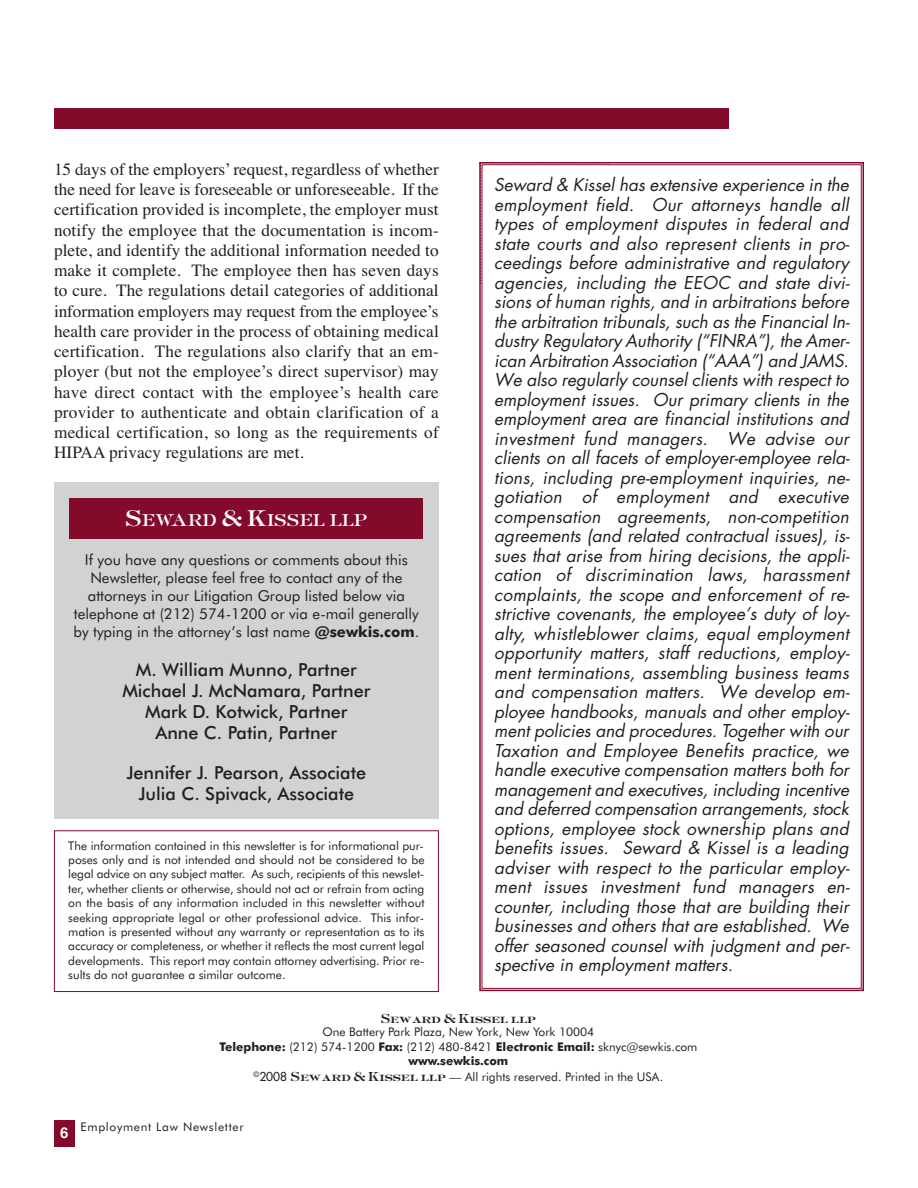
<style>
.page{position:relative;width:918px;height:1188px;background:#fff}
.page>*{position:absolute;margin:0;border:0;box-sizing:border-box;transform-origin:0 0}
.t1{font:500 18px/21px "Futura BT";color:#231f20;text-align:center}
.t2{font:italic 17.25px/19.5px "Futura";letter-spacing:.005em;color:#231f20;text-align:justify}
.t3{font:17.25px/20.2px "Times";letter-spacing:.005em;color:#231f20;text-align:justify}
.t4{font:15.75px "AT Sackers Heavy Roman";color:#fff}
.t5{font:15px/18px "Futura BT";color:#231f20;text-align:center}
.t6{font:700 15px "Helvetica";color:#fff}
.t7{font:12px/14.4px "Futura BT";color:#231f20;text-align:justify}
.t8{font:12px "Futura BT";letter-spacing:.06em;color:#231f20}
.t9{font:12px "AT Sackers Heavy Roman";color:#231f20}
.s1{font-size:21px}
.s2{font-weight:700}
.s3{font-family:"Futura"}
.s4{font-family:"AT Sackers Heavy Roman"}
</style>
<div class="page">
<div style="left:54px;top:108px;width:675px;height:20px;background:#830a2b"></div>
<div style="left:54px;top:830px;width:385px;height:162px;border:1px solid #830a2b"></div>
<div style="left:54px;top:482px;width:385px;height:336px;background:#d1d2d4"></div>
<svg style="left:479px;top:162px;width:130px;height:122px"></svg>
<div style="left:70px;top:498px;width:353px;height:41px;background:#830a2b"></div>
<div style="left:54px;top:1120px;width:21px;height:28px;background:#830a2b"></div>
<p class="t3" style="left:54px;top:159px;width:386px">15 days of the employers’ request, regardless of whether the need for leave is foreseeable or unforeseeable. If the certification provided is incomplete, the employer must notify the employee that the documentation is incom&shy;plete, and identify the additional information needed to make it complete. The employee then has seven days to cure. The regulations detail categories of additional information employers may request from the employee’s health care provider in the process of obtaining medical certification. The regulations also clarify that an em&shy;ployer (but not the employee’s direct supervisor) may have direct contact with the employee’s health care provider to authenticate and obtain clarification of a medical certification, so long as the requirements of HIPAA privacy regulations are met.</p>
<p class="t2" style="left:494px;top:177px;width:357px">Seward &amp; Kissel has extensive experience in the employment field. Our attorneys handle all types of employment disputes in federal and state courts and also represent clients in pro&shy;ceedings before administrative and regulatory agencies, including the EEOC and state divi&shy;sions of human rights, and in arbitrations before the arbitration tribunals, such as the Financial In&shy;dustry Regulatory Authority (“FINRA”), the Amer&shy;ican Arbitration Association (“AAA”) and JAMS.<br>We also regularly counsel clients with respect to employment issues. Our primary clients in the employment area are financial institutions and investment fund managers. We advise our clients on all facets of employer-employee rela&shy;tions, including pre-employment inquiries, ne&shy;gotiation of employment and executive compensation agreements, non-competition agreements (and related contractual issues), is&shy;sues that arise from hiring decisions, the appli&shy;cation of discrimination laws, harassment complaints, the scope and enforcement of re&shy;strictive covenants, the employee’s duty of loy&shy;alty, whistleblower claims, equal employment opportunity matters, staff reductions, employ&shy;ment terminations, assembling business teams and compensation matters. We develop em&shy;ployee handbooks, manuals and other employ&shy;ment policies and procedures. Together with our Taxation and Employee Benefits practice, we handle executive compensation matters both for management and executives, including incentive and deferred compensation arrangements, stock options, employee stock ownership plans and benefits issues. Seward &amp; Kissel is a leading adviser with respect to the particular employ&shy;ment issues investment fund managers en&shy;counter, including those that are building their businesses and others that are established. We offer seasoned counsel with judgment and per&shy;spective in employment matters.</p>
<p class="t4" style="left:125px;top:511px;width:244px"><span class="s1">S</span>EWARD <span class="s1">&amp; K</span>ISSEL LLP</p>
<p class="t5" style="left:74px;top:552px;width:347px">If you have any questions or comments about this Newsletter, please feel free to contact any of the attorneys in our Litigation Group listed below via telephone at (212) 574-1200 or via e-mail generally by typing in the attorney’s last name <span class="s2">@sewkis.com</span>.</p>
<p class="t1" style="left:122px;top:661px;width:249px">M. William Munno, Partner<br>Michael J. McNamara, Partner<br>Mark D. Kotwick, Partner<br>Anne C. Patin, Partner</p>
<p class="t1" style="left:127px;top:764px;width:241px">Jennifer J. Pearson, Associate<br>Julia C. Spivack, Associate</p>
<p class="t7" style="left:68px;top:839px;width:358px">The information contained in this newsletter is for informational pur&shy;poses only and is not intended and should not be considered to be legal advice on any subject matter. As such, recipients of this newslet&shy;ter, whether clients or otherwise, should not act or refrain from acting on the basis of any information included in this newsletter without seeking appropriate legal or other professional advice. This infor&shy;mation is presented without any warranty or representation as to its accuracy or completeness, or whether it reflects the most current legal developments. This report may contain attorney advertising. Prior re&shy;sults do not guarantee a similar outcome.</p>
<p class="t9" style="left:381px;top:1012px;width:157px">Seward &amp; Kissel llp</p>
<p class="t7" style="left:219px;top:1026px;width:479px;text-align:center">One Battery Park Plaza, New York, New York 10004<br><span class="s2">Telephone:</span> (212) 574-1200 <span class="s2">Fax:</span> (212) 480-8421 <span class="s2">Electronic Email:</span> sknyc@sewkis.com <span class="s2">www.sewkis.com</span></p>
<p class="t7" style="left:254px;top:1070px;width:411px"><sup>©</sup><span class="s3">2008</span> <span class="s4">Seward &amp; Kissel llp</span> — All rights reserved. Printed in the USA.</p>
<p class="t6" style="left:60px;top:1124px;width:10px">6</p>
<p class="t8" style="left:81px;top:1122px;width:165px">Employment Law Newsletter</p>
</div>
